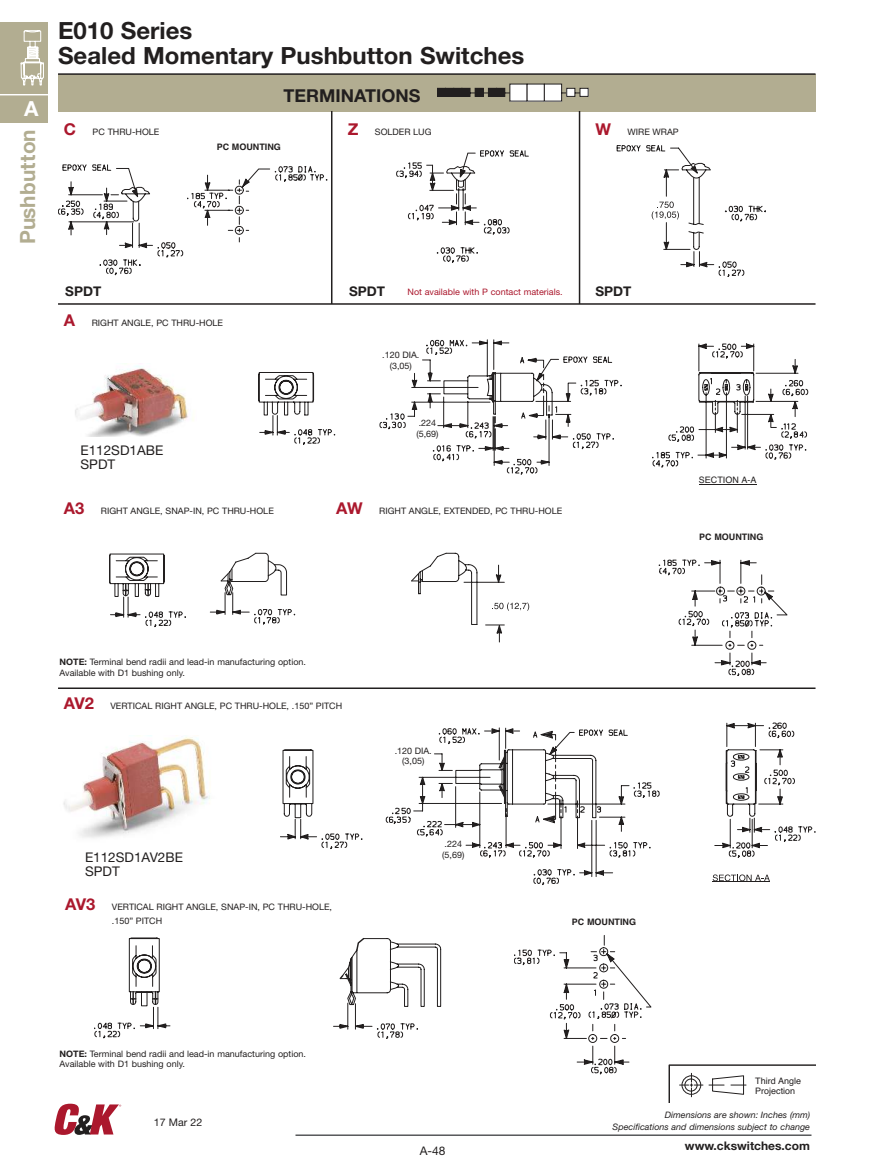
<style>
.page{position:relative;width:891px;height:1175px;background:#fff}
.page>*{position:absolute;margin:0;border:0;box-sizing:border-box;transform-origin:0 0}
.t1{font:700 23.7px/25.2px "Helvetica Neue LT Std";color:#221f1f}
.t2{font:700 21px "Helvetica Neue";color:#b2ad91}
.t3{font:700 20.7px "Helvetica Neue";color:#fff}
.t4{font:700 17.85px "Helvetica Neue LT Std";color:#221f1f}
.t5{font:13.35px/14.1px "Helvetica Neue LT Std";color:#221f1f}
.t6{font:700 13.35px "Helvetica Neue LT Std";color:#221f1f}
.t7{font:700 11.85px "Helvetica Neue LT Std";color:#221f1f}
.t8{font:11.85px "Helvetica Neue LT Std";color:#221f1f}
.t9{font:10.5px "Helvetica Neue LT Std";color:#221f1f}
.t10{font:8.85px/10.4px "Helvetica Neue LT Std";color:#221f1f}
.t11{font:italic 8.85px/11.9px "Helvetica Neue LT Std";color:#221f1f;text-align:right}
.t12{font:8.85px/10.6px "Helvetica Neue";color:#221f1f;text-align:center}
.t13{font:8.85px "Helvetica Neue LT Std";color:#ab182d}
.t14{font:8.85px/10.6px "Helvetica";color:#221f1f}
.t15{font:700 8.85px "Helvetica";color:#221f1f}
.s1{font-weight:700;font-size:16.35px;color:#ab182d}
.s2{font-weight:700}
</style>
<div class="page">
<hr style="left:296px;top:1134px;width:516px;height:1px;background:#57585a">
<div style="left:0;top:22px;width:47px;height:100px;background:#b2ad91"></div>
<hr style="left:0;top:94px;width:47px;height:1px;background:#fff">
<svg style="left:20px;top:30px;width:24px;height:56px"></svg>
<svg style="left:55px;top:1103px;width:66px;height:31px"></svg>
<svg style="left:669px;top:1064px;width:147px;height:38px"></svg>
<div style="left:58px;top:74px;width:758px;height:37px;background:#b2ad91"></div>
<div style="left:437px;top:88px;width:9px;height:8px;background:#221f1f"></div>
<div style="left:437px;top:88px;width:9px;height:9px;border:1px solid #221f1f"></div>
<div style="left:446px;top:88px;width:8px;height:8px;background:#221f1f"></div>
<div style="left:445px;top:88px;width:9px;height:9px;border:1px solid #221f1f"></div>
<div style="left:454px;top:88px;width:8px;height:8px;background:#221f1f"></div>
<div style="left:453px;top:88px;width:9px;height:9px;border:1px solid #221f1f"></div>
<svg style="left:461px;top:88px;width:27px;height:9px"></svg>
<div style="left:488px;top:88px;width:9px;height:8px;background:#221f1f"></div>
<div style="left:488px;top:88px;width:9px;height:9px;border:1px solid #221f1f"></div>
<svg style="left:496px;top:88px;width:14px;height:9px"></svg>
<div style="left:510px;top:84px;width:17px;height:17px;background:#fff"></div>
<div style="left:527px;top:84px;width:17px;height:17px;background:#fff"></div>
<svg style="left:544px;top:84px;width:37px;height:17px"></svg>
<div style="left:580px;top:88px;width:8px;height:8px;background:#fff"></div>
<div style="left:580px;top:88px;width:9px;height:9px;border:1px solid #221f1f"></div>
<svg style="left:109px;top:552px;width:186px;height:75px"></svg>
<hr style="left:699px;top:484px;width:58px;height:1px;background:#221f1f">
<svg style="left:258px;top:339px;width:550px;height:136px"></svg>
<svg style="left:280px;top:722px;width:536px;height:163px"></svg>
<svg style="left:94px;top:937px;width:347px;height:101px"></svg>
<svg style="left:514px;top:935px;width:137px;height:139px"></svg>
<svg style="left:411px;top:553px;width:118px;height:89px"></svg>
<svg style="left:659px;top:559px;width:128px;height:117px"></svg>
<svg style="left:58px;top:164px;width:269px;height:111px"></svg>
<svg style="left:617px;top:145px;width:149px;height:132px"></svg>
<svg style="left:396px;top:150px;width:133px;height:113px"></svg>
<img style="left:63px;top:735px;width:147px;height:103px">
<img style="left:75px;top:365px;width:119px;height:71px">
<hr style="left:579px;top:111px;width:1px;height:193px;background:#221f1f">
<hr style="left:58px;top:687px;width:758px;height:2px;background:#221f1f">
<hr style="left:58px;top:303px;width:758px;height:2px;background:#221f1f">
<hr style="left:331px;top:111px;width:1px;height:193px;background:#221f1f">
<hr style="left:58px;top:73px;width:758px;height:2px;background:#221f1f">
<h3 class="t3" style="left:24px;top:97px;width:16px">A</h3>
<h2 class="t2" style="left:16px;top:244px;width:116px;rotate:-90deg">Pushbutton</h2>
<h1 class="t1" style="left:58px;top:20px;width:468px">E010 Series<br>Sealed Momentary Pushbutton Switches</h1>
<h3 class="t4" style="left:284px;top:88px;width:138px">TERMINATIONS</h3>
<p class="t10" style="left:64px;top:127px;width:97px"><span class="s1">C</span> PC THRU-HOLE</p>
<p class="t10" style="left:348px;top:127px;width:85px"><span class="s1">Z</span> SOLDER LUG</p>
<p class="t15" style="left:217px;top:142px;width:66px">PC MOUNTING</p>
<p class="t10" style="left:595px;top:127px;width:85px"><span class="s1">W</span> WIRE WRAP</p>
<h3 class="t6" style="left:65px;top:286px;width:38px">SPDT</h3>
<h3 class="t6" style="left:349px;top:286px;width:38px">SPDT</h3>
<p class="t13" style="left:408px;top:289px;width:157px">Not available with P contact materials.</p>
<h3 class="t6" style="left:595px;top:286px;width:38px">SPDT</h3>
<p class="t10" style="left:64px;top:318px;width:161px"><span class="s1">A</span> RIGHT ANGLE, PC THRU-HOLE</p>
<h3 class="t5" style="left:81px;top:444px;width:84px">E112SD1ABE<br>SPDT</h3>
<p class="t12" style="left:382px;top:351px;width:39px">.120 DIA. (3,05)</p>
<p class="t12" style="left:416px;top:418px;width:24px;text-align:left">.224 (5,69)</p>
<p class="t10" style="left:64px;top:506px;width:211px"><span class="s1">A3</span> RIGHT ANGLE, SNAP-IN, PC THRU-HOLE</p>
<p class="t10" style="left:336px;top:506px;width:228px"><span class="s1">AW</span> RIGHT ANGLE, EXTENDED, PC THRU-HOLE</p>
<p class="t14" style="left:699px;top:475px;width:59px">SECTION A-A</p>
<p class="t15" style="left:699px;top:531px;width:66px">PC MOUNTING</p>
<p class="t10" style="left:60px;top:658px;width:248px"><span class="s2">NOTE:</span> Terminal bend radii and lead-in manufacturing option.<br>Available with D1 bushing only.</p>
<p class="t10" style="left:64px;top:701px;width:280px"><span class="s1">AV2</span> VERTICAL RIGHT ANGLE, PC THRU-HOLE, .150” PITCH</p>
<h3 class="t5" style="left:85px;top:851px;width:99px">E112SD1AV2BE<br>SPDT</h3>
<p class="t10" style="left:112px;top:900px;width:222px;line-height:14.1px;text-indent:-47px"><span class="s1">AV3</span> VERTICAL RIGHT ANGLE, SNAP-IN, PC THRU-HOLE, .150” PITCH</p>
<p class="t12" style="left:395px;top:746px;width:39px">.120 DIA. (3,05)</p>
<p class="t12" style="left:442px;top:839px;width:24px;text-align:left">.224 (5,69)</p>
<p class="t15" style="left:572px;top:916px;width:66px">PC MOUNTING</p>
<p class="t10" style="left:60px;top:1049px;width:248px"><span class="s2">NOTE:</span> Terminal bend radii and lead-in manufacturing option.<br>Available with D1 bushing only.</p>
<p class="t9" style="left:154px;top:1118px;width:50px">17 Mar 22</p>
<h3 class="t8" style="left:420px;top:1146px;width:27px">A-48</h3>
<p class="t14" style="left:755px;top:1076px;width:47px">Third Angle<br>Projection</p>
<p class="t11" style="left:613px;top:1109px;width:199px">Dimensions are shown: Inches (mm)<br>Specifications and dimensions subject to change</p>
<h3 class="t7" style="left:685px;top:1141px;width:127px">www.ckswitches.com</h3>
</div>
